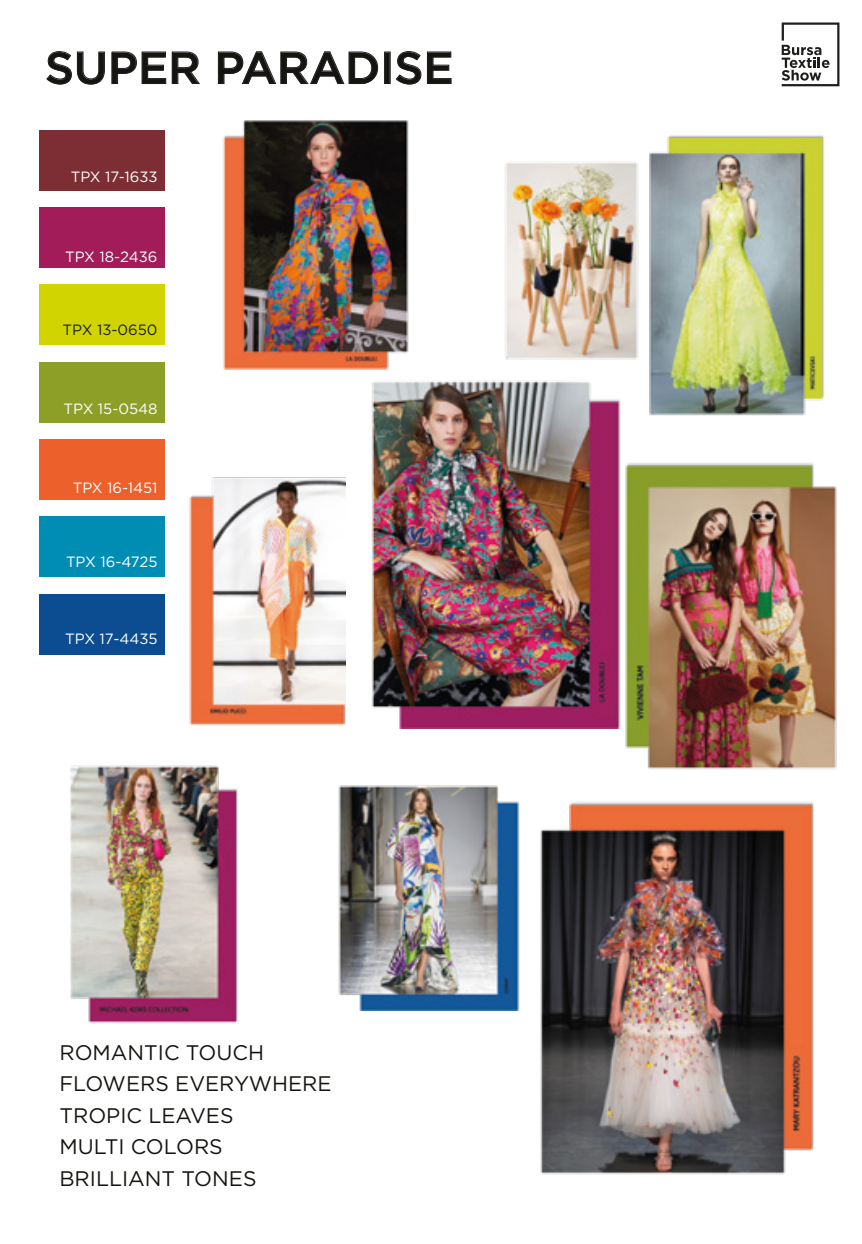
<style>
.page{position:relative;width:862px;height:1244px;background:#fff}
.page>*{position:absolute;margin:0;border:0;box-sizing:border-box;transform-origin:0 0}
.t1{font:500 45px "Gotham";color:#161410}
.t2{font:21.15px/31.5px "Gotham";color:#161410}
.t3{font:14.85px "Gotham";color:#fff}
.t4{font:14.85px "Gotham";color:#1d1d1b}
</style>
<div class="page">
<svg style="left:46px;top:51px;width:59px;height:34px"></svg>
<svg style="left:111px;top:51px;width:55px;height:33px"></svg>
<svg style="left:172px;top:51px;width:28px;height:33px"></svg>
<svg style="left:218px;top:51px;width:160px;height:33px"></svg>
<div style="left:384px;top:52px;width:6px;height:32px;border:1px solid #1d1d1b"></div>
<svg style="left:396px;top:51px;width:55px;height:34px"></svg>
<div style="left:40px;top:130px;width:125px;height:60px;background:#7c2e34"></div>
<div style="left:40px;top:207px;width:125px;height:61px;background:#a21c59"></div>
<div style="left:40px;top:284px;width:125px;height:61px;background:#d1d400"></div>
<div style="left:40px;top:362px;width:125px;height:60px;background:#8d9f27"></div>
<div style="left:40px;top:439px;width:125px;height:60px;background:#eb602b"></div>
<div style="left:40px;top:516px;width:125px;height:61px;background:#008db4"></div>
<div style="left:40px;top:594px;width:125px;height:60px;background:#0c4d91"></div>
<img style="left:505px;top:135px;width:319px;height:281px">
<img style="left:338px;top:785px;width:182px;height:225px">
<img style="left:223px;top:120px;width:186px;height:250px">
<img style="left:70px;top:765px;width:168px;height:259px">
<img style="left:189px;top:477px;width:156px;height:249px">
<img style="left:625px;top:462px;width:212px;height:308px">
<img style="left:372px;top:380px;width:260px;height:349px">
<img style="left:540px;top:802px;width:274px;height:373px">
<svg style="left:781px;top:22px;width:58px;height:64px"></svg>
<h1 class="t1" style="left:45px;top:38px;width:410px">SUPER PARADISE</h1>
<p class="t3" style="left:71px;top:167px;width:88px">TPX 17-1633</p>
<p class="t3" style="left:65px;top:247px;width:94px">TPX 18-2436</p>
<p class="t4" style="left:63px;top:321px;width:96px">TPX 13-0650</p>
<p class="t3" style="left:63px;top:400px;width:95px">TPX 15-0548</p>
<p class="t3" style="left:73px;top:478px;width:86px">TPX 16-1451</p>
<p class="t3" style="left:66px;top:552px;width:93px">TPX 16-4725</p>
<p class="t3" style="left:65px;top:630px;width:94px">TPX 17-4435</p>
<p class="t2" style="left:59px;top:1036px;width:273px">ROMANTIC TOUCH<br>FLOWERS EVERYWHERE<br>TROPIC LEAVES<br>MULTI COLORS<br>BRILLIANT TONES</p>
</div>
